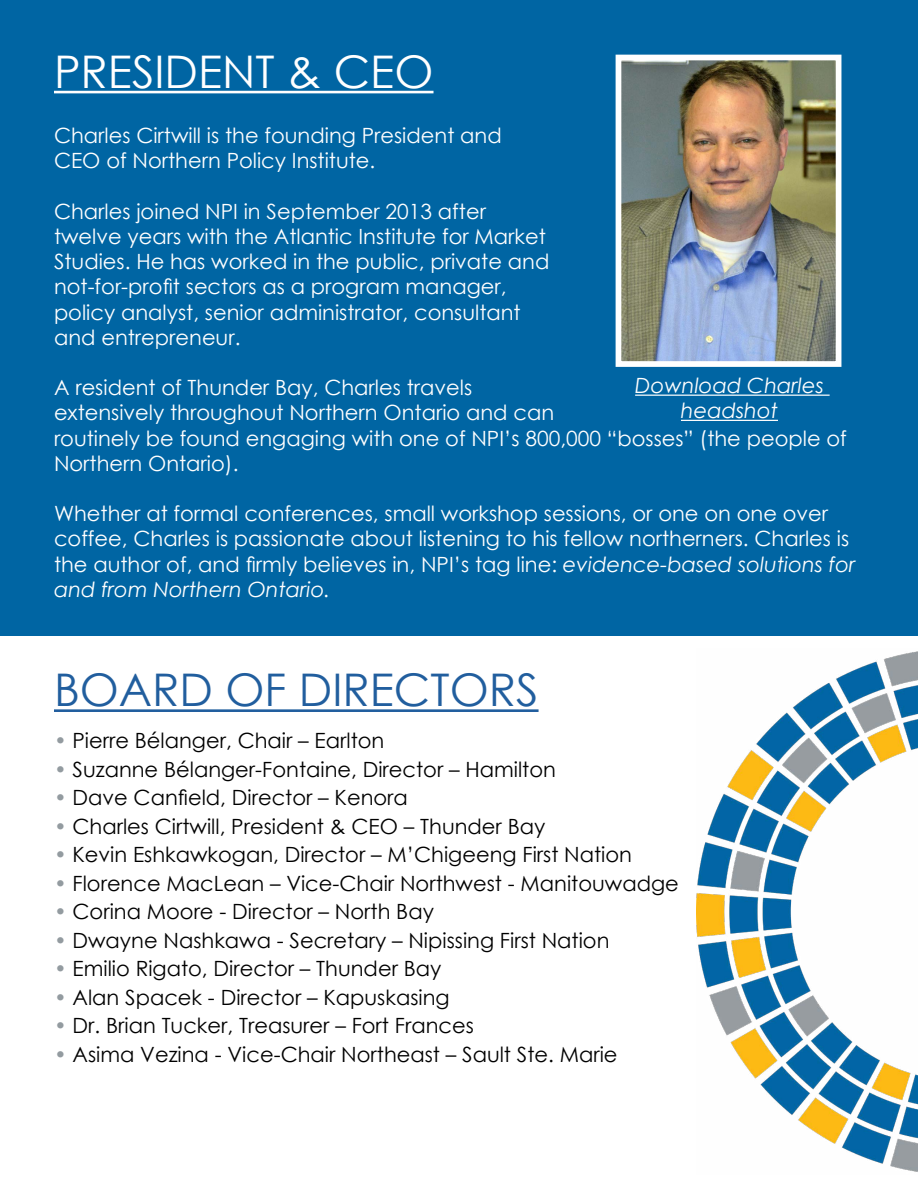
<style>
.page{position:relative;width:918px;height:1188px;background:#fff}
.page>*{position:absolute;margin:0;border:0;box-sizing:border-box;transform-origin:0 0}
.t1{font:45px "Century Gothic";color:#215e9e}
.t2{font:45px "Century Gothic";color:#fff}
.t3{font:21px/25.2px "Century Gothic";color:#fff}
.t4{font:21px "Century Gothic";color:#000}
.t5{font:italic 21px/25.2px "Century Gothic";color:#fff;text-align:center}
.s1{font-style:italic}
.s2{color:#939ba0}
</style>
<div class="page">
<div style="left:0;top:0;width:918px;height:635px;background:#0065a3"></div>
<hr style="left:54px;top:91px;width:380px;height:2px;background:#fff">
<hr style="left:54px;top:709px;width:485px;height:3px;background:#215e9e">
<img style="left:623px;top:62px;width:211px;height:298px">
<div style="left:616px;top:55px;width:225px;height:312px;border:6px solid #fff"></div>
<img style="left:696px;top:651px;width:222px;height:521px">
<hr style="left:635px;top:395px;width:195px;height:1px;background:#fff">
<hr style="left:681px;top:420px;width:97px;height:1px;background:#fff">
<h1 class="t2" style="left:54px;top:40px;width:381px">PRESIDENT &amp; CEO</h1>
<p class="t3" style="left:54px;top:123px;width:449px">Charles Cirtwill is the founding President and<br>CEO of Northern Policy Institute.</p>
<p class="t3" style="left:54px;top:198px;width:497px">Charles joined NPI in September 2013 after twelve years with the Atlantic Institute for Market Studies. He has worked in the public, private and not-for-profit sectors as a program manager, policy analyst, senior administrator, consultant and entrepreneur.</p>
<p class="t3" style="left:54px;top:375px;width:794px">A resident of Thunder Bay, Charles travels<br>extensively throughout Northern Ontario and can<br>routinely be found engaging with one of NPI’s 800,000 “bosses” (the people of Northern Ontario).</p>
<p class="t3" style="left:54px;top:501px;width:803px">Whether at formal conferences, small workshop sessions, or one on one over coffee, Charles is passionate about listening to his fellow northerners. Charles is the author of, and firmly believes in, NPI’s tag line: <span class="s1">evidence-based solutions for and from Northern Ontario.</span></p>
<p class="t5" style="left:635px;top:373px;width:190px">Download Charles headshot</p>
<h1 class="t1" style="left:54px;top:659px;width:486px">BOARD OF DIRECTORS</h1>
<p class="t4" style="left:54px;top:726px;width:332px"><span class="s2">•</span> Pierre Bélanger, Chair – Earlton</p>
<p class="t4" style="left:54px;top:755px;width:503px"><span class="s2">•</span> Suzanne Bélanger-Fontaine, Director – Hamilton</p>
<p class="t4" style="left:54px;top:783px;width:355px"><span class="s2">•</span> Dave Canfield, Director – Kenora</p>
<p class="t4" style="left:54px;top:812px;width:493px"><span class="s2">•</span> Charles Cirtwill, President &amp; CEO – Thunder Bay</p>
<p class="t4" style="left:54px;top:840px;width:580px"><span class="s2">•</span> Kevin Eshkawkogan, Director – M’Chigeeng First Nation</p>
<p class="t4" style="left:54px;top:869px;width:626px"><span class="s2">•</span> Florence MacLean – Vice-Chair Northwest - Manitouwadge</p>
<p class="t4" style="left:54px;top:897px;width:381px"><span class="s2">•</span> Corina Moore - Director – North Bay</p>
<p class="t4" style="left:54px;top:926px;width:557px"><span class="s2">•</span> Dwayne Nashkawa - Secretary – Nipissing First Nation</p>
<p class="t4" style="left:54px;top:954px;width:389px"><span class="s2">•</span> Emilio Rigato, Director – Thunder Bay</p>
<p class="t4" style="left:54px;top:983px;width:397px"><span class="s2">•</span> Alan Spacek - Director – Kapuskasing</p>
<p class="t4" style="left:54px;top:1011px;width:421px"><span class="s2">•</span> Dr. Brian Tucker, Treasurer – Fort Frances</p>
<p class="t4" style="left:54px;top:1040px;width:565px"><span class="s2">•</span> Asima Vezina - Vice-Chair Northeast – Sault Ste. Marie</p>
</div>
